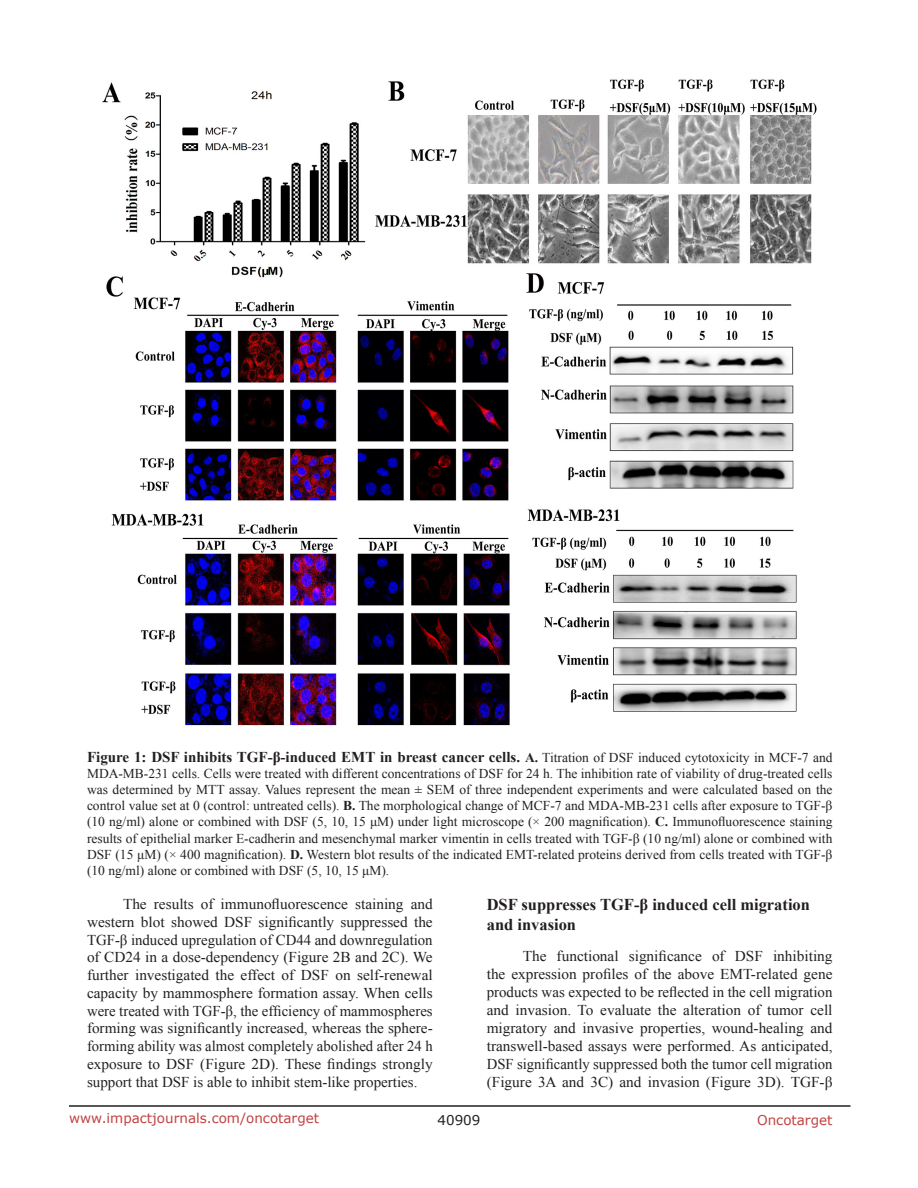
<style>
.page{position:relative;width:918px;height:1188px;background:#fff}
.page>*{position:absolute;margin:0;border:0;box-sizing:border-box;transform-origin:0 0}
.SubHeading{font:700 16.5px/19.8px "Times New Roman";color:#231f20}
.BodyText{font:15px/17.7px "Times New Roman";color:#231f20;text-align:justify}
.FigureText{font:700 15px "Times New Roman";color:#231f20}
.FigureText-2{font:13.5px/16.2px "Times New Roman";color:#231f20;text-align:justify}
.t1{font:13.5px "Verdana";color:#c24141}
.t2{font:13.5px "Verdana";color:#231f20}
.s1{font-size:13.5px}
.s2{font-weight:400;font-size:13.5px}
.s3{font-weight:700}
</style>
<div class="page">
<hr style="left:69px;top:1105px;width:781px;height:2px;background:#231f20">
<img style="left:102px;top:79px;width:715px;height:647px">
<p class="FigureText" style="left:87px;top:746px;width:747px">Figure 1: DSF inhibits TGF-β-induced EMT in breast cancer cells. <span class="s1">A.</span> <span class="s2">Titration of DSF induced cytotoxicity in MCF-7 and</span></p>
<p class="FigureText-2" style="left:87px;top:765px;width:747px">MDA-MB-231 cells. Cells were treated with different concentrations of DSF for 24 h. The inhibition rate of viability of drug-treated cells was determined by MTT assay. Values represent the mean ± SEM of three independent experiments and were calculated based on the control value set at 0 (control: untreated cells). <span class="s3">B.</span> The morphological change of MCF-7 and MDA-MB-231 cells after exposure to TGF-β (10 ng/ml) alone or combined with DSF (5, 10, 15 μM) under light microscope (× 200 magnification). <span class="s3">C.</span> Immunofluorescence staining results of epithelial marker E-cadherin and mesenchymal marker vimentin in cells treated with TGF-β (10 ng/ml) alone or combined with DSF (15 μM) (× 400 magnification). <span class="s3">D.</span> Western blot results of the indicated EMT-related proteins derived from cells treated with TGF-β (10 ng/ml) alone or combined with DSF (5, 10, 15 μM).</p>
<p class="BodyText" style="left:87px;top:895px;width:347px;text-indent:36px">The results of immunofluorescence staining and western blot showed DSF significantly suppressed the TGF-β induced upregulation of CD44 and downregulation of CD24 in a dose-dependency (Figure 2B and 2C). We further investigated the effect of DSF on self-renewal capacity by mammosphere formation assay. When cells were treated with TGF-β, the efficiency of mammospheres forming was significantly increased, whereas the sphere&shy;forming ability was almost completely abolished after 24 h exposure to DSF (Figure 2D). These findings strongly support that DSF is able to inhibit stem-like properties.</p>
<p class="SubHeading" style="left:487px;top:894px;width:325px">DSF suppresses TGF-β induced cell migration and invasion</p>
<p class="BodyText" style="left:487px;top:947px;width:347px;text-indent:36px">The functional significance of DSF inhibiting the expression profiles of the above EMT-related gene products was expected to be reflected in the cell migration and invasion. To evaluate the alteration of tumor cell migratory and invasive properties, wound-healing and transwell-based assays were performed. As anticipated, DSF significantly suppressed both the tumor cell migration (Figure 3A and 3C) and invasion (Figure 3D). TGF-β</p>
<p class="t1" style="left:69px;top:1109px;width:252px">www.impactjournals.com/oncotarget</p>
<p class="t2" style="left:438px;top:1111px;width:44px">40909</p>
<p class="t1" style="left:757px;top:1111px;width:77px">Oncotarget</p>
</div>
